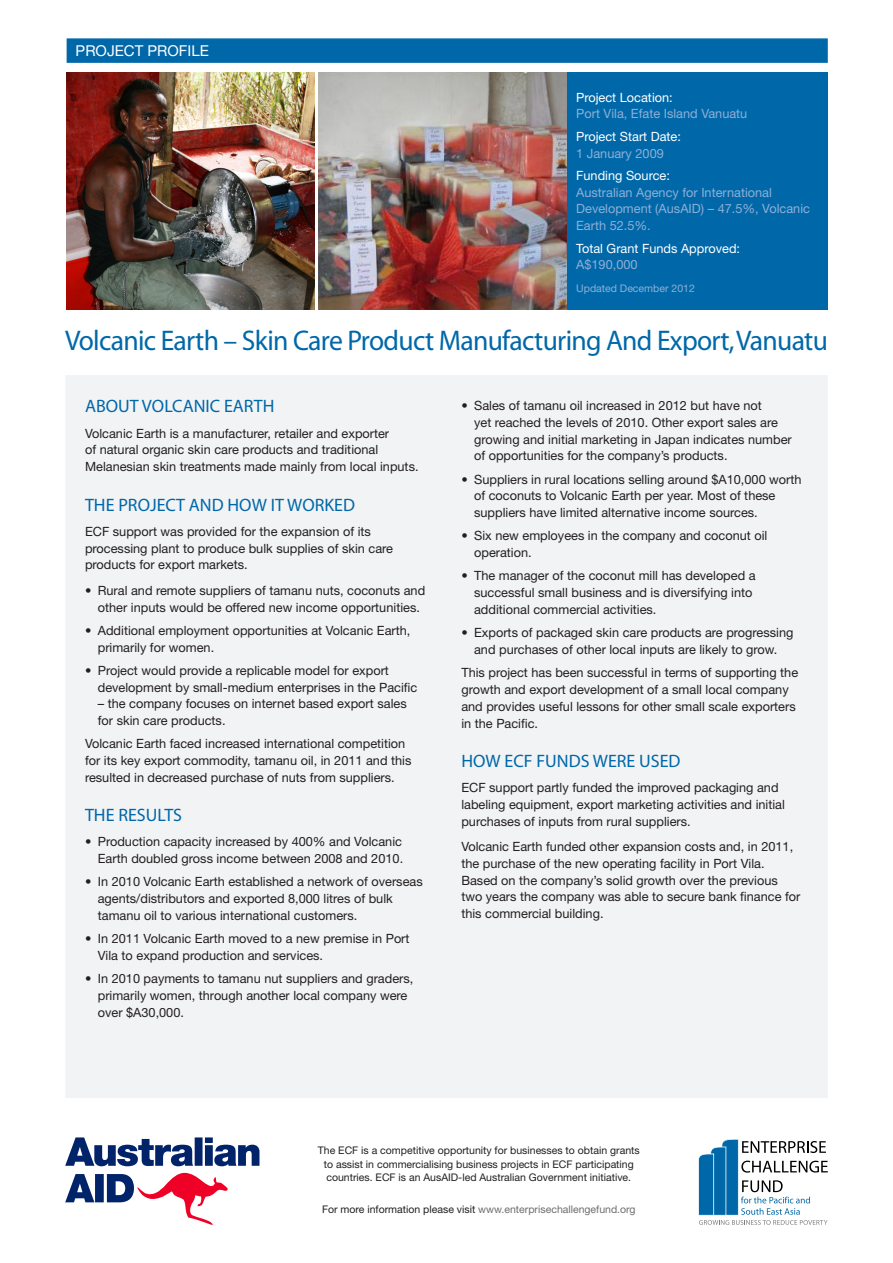
<style>
.page{position:relative;width:893px;height:1263px;background:#fff}
.page>*{position:absolute;margin:0;border:0;box-sizing:border-box;transform-origin:0 0}
.HEADING_A{font:28.5px "Myriad";letter-spacing:-.025em;color:#0068a9}
.HEADING_B{font:18px "Myriad";color:#0068a9}
.HEADING_A-2{font:15px "Helvetica Neue LT Std";color:#fff}
.Body_Copy{font:12.75px/16.8px "Helvetica Neue LT Std";color:#231f20}
.Details_Title{font:12.75px/16.5px "Helvetica Neue LT Std";color:#8dafd6}
.Details_Title-2{font:12.75px/16.5px "Helvetica Neue LT Std";color:#fff}
.t1{font:10.5px/13.5px "Helvetica Neue LT Std";color:#231f20;text-align:center}
.t2{font:10.5px "Helvetica Neue LT Std";color:#6c6d70}
.Details_Title-3{font:10.5px "Helvetica Neue LT Std";color:#8dafd6}
.s1{color:#fff}
.s2{color:#8dafd6}
.s3{color:#231f20}
</style>
<div class="page">
<div style="left:65px;top:375px;width:763px;height:723px;background:#f2f3f4"></div>
<svg style="left:698px;top:1139px;width:130px;height:86px"></svg>
<svg style="left:65px;top:1137px;width:194px;height:88px"></svg>
<img style="left:319px;top:72px;width:248px;height:237px">
<img style="left:67px;top:73px;width:248px;height:236px">
<div style="left:567px;top:72px;width:261px;height:237px;background:#0068a9"></div>
<div style="left:67px;top:38px;width:761px;height:25px;background:#0068a9;border:2px solid #0068a9"></div>
<p class="HEADING_A-2" style="left:76px;top:42px;width:135px">PROJECT PROFILE</p>
<p class="Details_Title" style="left:576px;top:89px;width:173px"><span class="s1">Project Location:<br></span>Port Vila, Efate Island Vanuatu</p>
<p class="Details_Title-2" style="left:576px;top:128px;width:106px">Project Start Date:<br><span class="s2">1 January 2009</span></p>
<p class="Details_Title" style="left:576px;top:167px;width:235px"><span class="s1">Funding Source:<br></span>Australian Agency for International<br>Development (AusAID) – 47.5%, Volcanic<br>Earth 52.5%.</p>
<p class="Details_Title-2" style="left:576px;top:240px;width:165px">Total Grant Funds Approved:<br><span class="s2">A$190,000</span></p>
<p class="Details_Title-3" style="left:576px;top:282px;width:120px">Updated December 2012</p>
<p class="HEADING_A" style="left:65px;top:326px;width:764px">Volcanic Earth – Skin Care Product Manufacturing And Export,Vanuatu</p>
<p class="HEADING_B" style="left:85px;top:397px;width:191px">ABOUT VOLCANIC EARTH</p>
<p class="Body_Copy" style="left:85px;top:424px;width:335px">Volcanic Earth is a manufacturer, retailer and exporter<br>of natural organic skin care products and traditional<br>Melanesian skin treatments made mainly from local inputs.</p>
<p class="HEADING_B" style="left:85px;top:495px;width:272px">THE PROJECT AND HOW IT WORKED</p>
<p class="Body_Copy" style="left:85px;top:523px;width:309px">ECF support was provided for the expansion of its processing plant to produce bulk supplies of skin care products for export markets.</p>
<p class="Body_Copy" style="left:85px;top:582px;width:342px;text-align:center">• Rural and remote suppliers of tamanu nuts, coconuts and other inputs would be offered new income opportunities.</p>
<p class="Body_Copy" style="left:98px;top:622px;width:314px;text-indent:-13px">• Additional employment opportunities at Volcanic Earth, primarily for women.</p>
<p class="Body_Copy" style="left:98px;top:662px;width:321px;text-indent:-13px">• Project would provide a replicable model for export development by small-medium enterprises in the Pacific</p>
<p class="Body_Copy" style="left:98px;top:695px;width:310px">– the company focuses on internet based export sales for skin care products.</p>
<p class="Body_Copy" style="left:85px;top:735px;width:328px">Volcanic Earth faced increased international competition for its key export commodity, tamanu oil, in 2011 and this resulted in decreased purchase of nuts from suppliers.</p>
<p class="HEADING_B" style="left:85px;top:806px;width:99px">THE RESULTS</p>
<p class="Body_Copy" style="left:85px;top:833px;width:320px;text-align:right">• Production capacity increased by 400% and Volcanic<br>Earth doubled gross income between 2008 and 2010.</p>
<p class="Body_Copy" style="left:98px;top:873px;width:326px;text-indent:-13px">• In 2010 Volcanic Earth established a network of overseas agents/distributors and exported 8,000 litres of bulk tamanu oil to various international customers.</p>
<p class="Body_Copy" style="left:98px;top:930px;width:313px;text-indent:-13px">• In 2011 Volcanic Earth moved to a new premise in Port<br>Vila to expand production and services.</p>
<p class="Body_Copy" style="left:98px;top:970px;width:317px;text-indent:-13px">• In 2010 payments to tamanu nut suppliers and graders, primarily women, through another local company were over $A30,000.</p>
<p class="Body_Copy" style="left:474px;top:397px;width:319px;text-indent:-13px">• Sales of tamanu oil increased in 2012 but have not<br>yet reached the levels of 2010. Other export sales are growing and initial marketing in Japan indicates number of opportunities for the company’s products.</p>
<p class="Body_Copy" style="left:474px;top:470px;width:329px;text-indent:-13px">• Suppliers in rural locations selling around $A10,000 worth of coconuts to Volcanic Earth per year. Most of these suppliers have limited alternative income sources.</p>
<p class="Body_Copy" style="left:474px;top:527px;width:295px;text-indent:-13px">• Six new employees in the company and coconut oil operation.</p>
<p class="Body_Copy" style="left:474px;top:567px;width:283px;text-indent:-13px">• The manager of the coconut mill has developed a successful small business and is diversifying into additional commercial activities.</p>
<p class="Body_Copy" style="left:461px;top:624px;width:334px;text-align:center">• Exports of packaged skin care products are progressing and purchases of other local inputs are likely to grow.</p>
<p class="Body_Copy" style="left:461px;top:664px;width:338px">This project has been successful in terms of supporting the growth and export development of a small local company and provides useful lessons for other small scale exporters in the Pacific.</p>
<p class="HEADING_B" style="left:461px;top:752px;width:221px">HOW ECF FUNDS WERE USED</p>
<p class="Body_Copy" style="left:461px;top:779px;width:325px">ECF support partly funded the improved packaging and labeling equipment, export marketing activities and initial purchases of inputs from rural suppliers.</p>
<p class="Body_Copy" style="left:461px;top:838px;width:341px">Volcanic Earth funded other expansion costs and, in 2011, the purchase of the new operating facility in Port Vila.<br>Based on the company’s solid growth over the previous two years the company was able to secure bank finance for this commercial building.</p>
<p class="t1" style="left:318px;top:1143px;width:323px">The ECF is a competitive opportunity for businesses to obtain grants to assist in commercialising business projects in ECF participating countries. ECF is an AusAID-led Australian Government initiative.</p>
<p class="t2" style="left:322px;top:1202px;width:315px"><span class="s3">For more information please visit</span> www.enterprisechallengefund.org</p>
</div>
